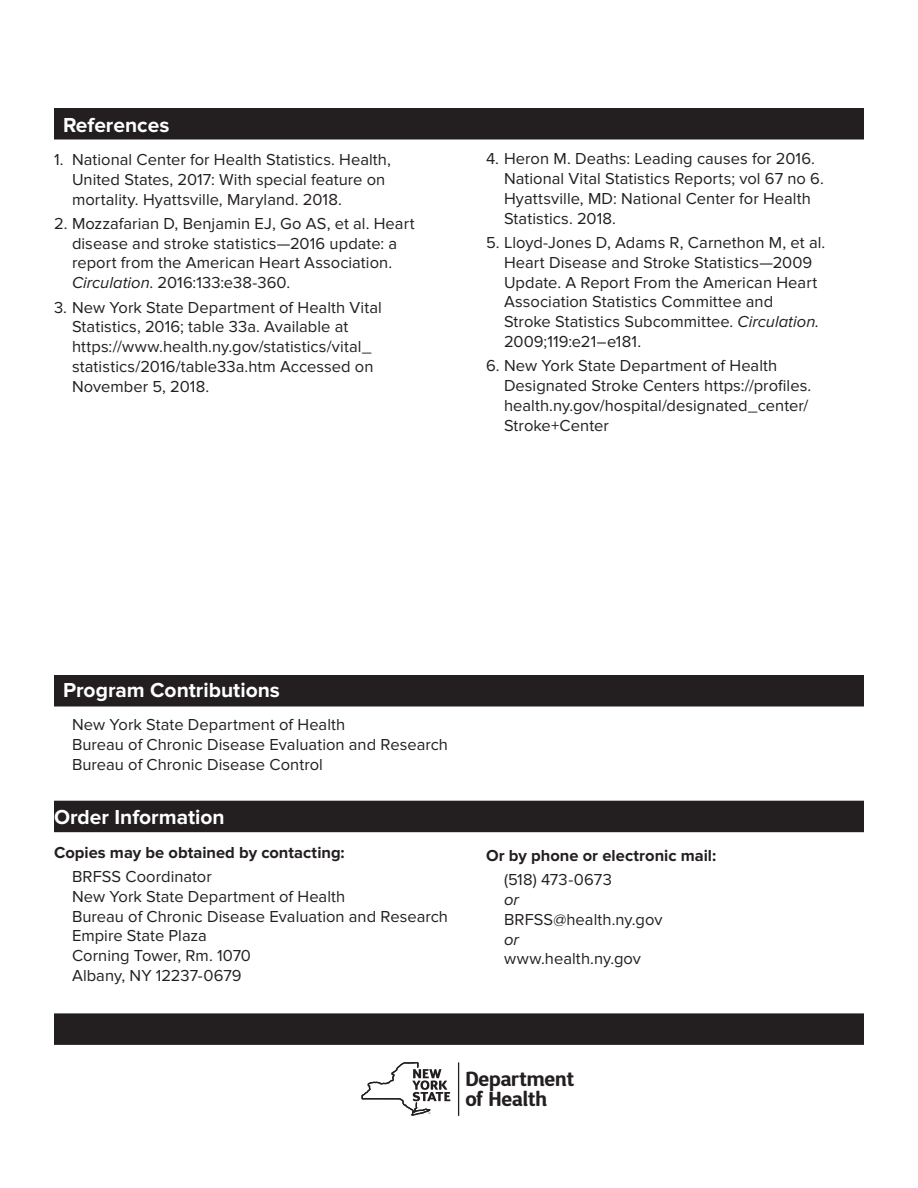
<style>
.page{position:relative;width:918px;height:1188px;background:#fff}
.page>*{position:absolute;margin:0;border:0;box-sizing:border-box;transform-origin:0 0}
.subhead{font:700 21px "Proxima Nova";color:#fff}
.References{font:700 21px "Proxima Nova";color:#fff}
.t1{font:700 20.4px/20.7px "D Sari";letter-spacing:-.01em;color:#231f20}
.References-2{font:16.5px/19.8px "Proxima Nova";letter-spacing:.005em;color:#231f20}
.body_text{font:16.5px/19.8px "Proxima Nova";color:#231f20}
.body_text-2{font:700 16.5px "Proxima Nova";color:#231f20}
.body_text-3{font:italic 16.5px "Proxima Nova";color:#231f20}
.s1{font-style:italic}
</style>
<div class="page">
<div style="left:55px;top:109px;width:808px;height:30px;background:#231f20"></div>
<div style="left:54px;top:108px;width:810px;height:32px;border:2px solid #231f20"></div>
<div style="left:55px;top:801px;width:808px;height:30px;background:#231f20"></div>
<div style="left:54px;top:801px;width:810px;height:31px;border:2px solid #231f20"></div>
<div style="left:55px;top:1014px;width:808px;height:30px;background:#231f20"></div>
<div style="left:54px;top:1013px;width:810px;height:32px;border:2px solid #231f20"></div>
<div style="left:55px;top:676px;width:808px;height:30px;background:#231f20"></div>
<div style="left:54px;top:675px;width:810px;height:31px;border:2px solid #231f20"></div>
<hr style="left:458px;top:1062px;width:1px;height:54px;background:#231f20">
<svg style="left:362px;top:1062px;width:88px;height:54px"></svg>
<p class="subhead" style="left:63px;top:113px;width:108px">References</p>
<p class="References-2" style="left:72px;top:150px;width:320px;text-indent:-18px">1. National Center for Health Statistics. Health,<br>United States, 2017: With special feature on mortality. Hyattsville, Maryland. 2018.</p>
<p class="References-2" style="left:72px;top:214px;width:344px;text-indent:-18px">2. Mozzafarian D, Benjamin EJ, Go AS, et al. Heart disease and stroke statistics—2016 update: a report from the American Heart Association.<br><span class="s1">Circulation</span>. 2016:133:e38-360.</p>
<p class="References-2" style="left:72px;top:297px;width:311px;text-indent:-18px">3. New York State Department of Health Vital Statistics, 2016; table 33a. Available at https://www.health.ny.gov/statistics/vital_ statistics/2016/table33a.htm Accessed on November 5, 2018.</p>
<p class="References-2" style="left:504px;top:149px;width:321px;text-indent:-18px">4. Heron M. Deaths: Leading causes for 2016.<br>National Vital Statistics Reports; vol 67 no 6.<br>Hyattsville, MD: National Center for Health Statistics. 2018.</p>
<p class="References-2" style="left:504px;top:233px;width:323px;text-indent:-18px">5. Lloyd-Jones D, Adams R, Carnethon M, et al.<br>Heart Disease and Stroke Statistics—2009<br>Update. A Report From the American Heart Association Statistics Committee and<br>Stroke Statistics Subcommittee. <span class="s1">Circulation.<br></span>2009;119:e21–e181.</p>
<p class="References-2" style="left:504px;top:356px;width:309px;text-indent:-18px">6. New York State Department of Health Designated Stroke Centers https://profiles. health.ny.gov/hospital/designated_center/ Stroke+Center</p>
<p class="subhead" style="left:63px;top:678px;width:218px">Program Contributions</p>
<p class="body_text" style="left:72px;top:715px;width:378px">New York State Department of Health<br>Bureau of Chronic Disease Evaluation and Research<br>Bureau of Chronic Disease Control</p>
<p class="References" style="left:54px;top:805px;width:172px">Order Information</p>
<p class="body_text-2" style="left:54px;top:843px;width:292px">Copies may be obtained by contacting:</p>
<p class="body_text" style="left:72px;top:867px;width:141px">BRFSS Coordinator</p>
<p class="body_text" style="left:72px;top:887px;width:275px">New York State Department of Health</p>
<p class="body_text" style="left:72px;top:906px;width:378px">Bureau of Chronic Disease Evaluation and Research</p>
<p class="body_text" style="left:72px;top:926px;width:136px">Empire State Plaza</p>
<p class="body_text" style="left:72px;top:946px;width:181px">Corning Tower, Rm. 1070</p>
<p class="body_text" style="left:72px;top:966px;width:171px">Albany, NY 12237-0679</p>
<p class="body_text-2" style="left:486px;top:846px;width:232px">Or by phone or electronic mail:</p>
<p class="body_text" style="left:504px;top:870px;width:109px">(518) 473-0673</p>
<p class="body_text-3" style="left:504px;top:890px;width:16px">or</p>
<p class="body_text" style="left:504px;top:910px;width:160px">BRFSS@health.ny.gov</p>
<p class="body_text-3" style="left:504px;top:930px;width:16px">or</p>
<p class="body_text" style="left:504px;top:949px;width:138px">www.health.ny.gov</p>
<p class="t1" style="left:465px;top:1068px;width:110px">Department of Health</p>
</div>
